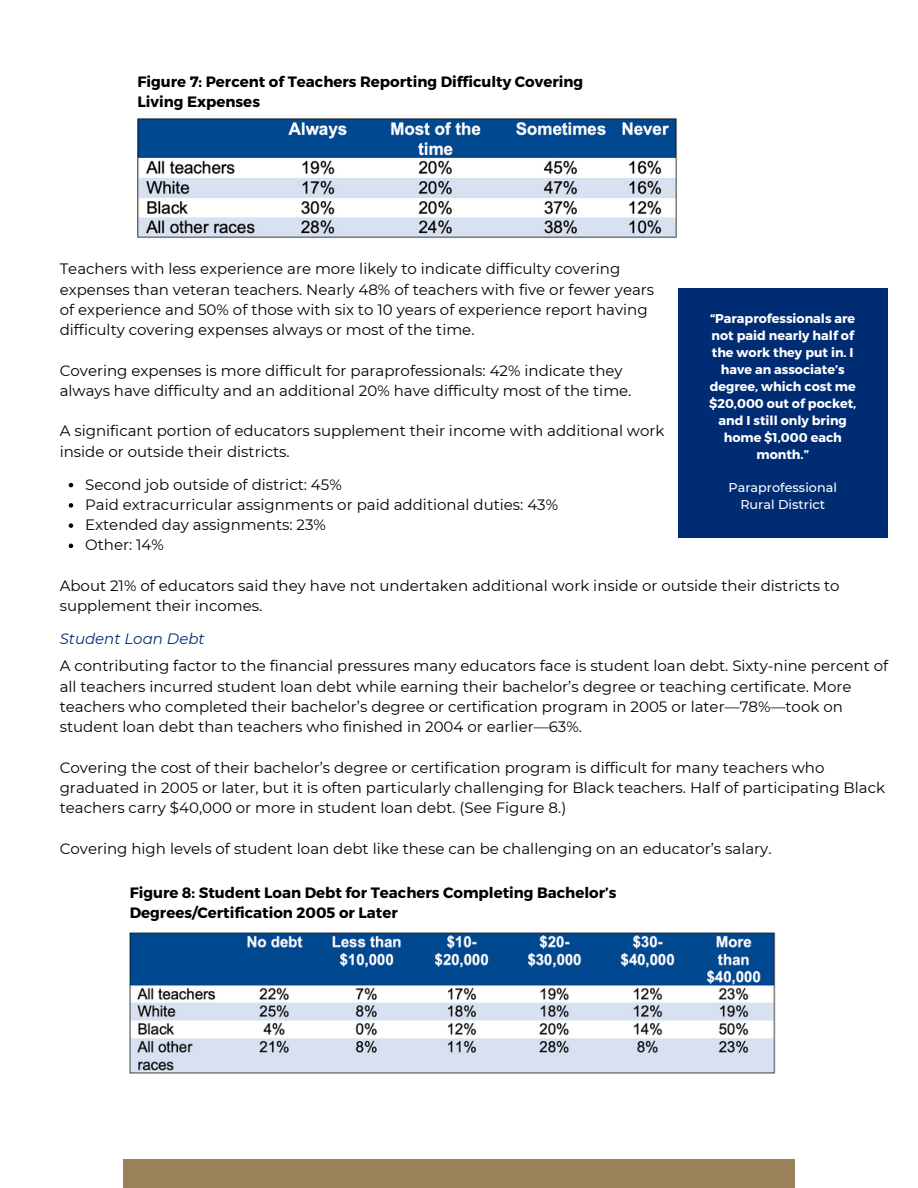
<style>
.page{position:relative;width:918px;height:1188px;background:#fff}
.page>*{position:absolute;margin:0;border:0;box-sizing:border-box;transform-origin:0 0}
.t1{font:15px/20.2px "Montserrat";color:#000}
.t2{font:700 15px/20.2px "Montserrat";color:#000}
.t3{font:italic 15px "Montserrat";color:#002c73}
.t4{font:700 12.75px/17px "Montserrat";color:#fff;text-align:center}
.t5{font:500 12.75px/17px "Montserrat";color:#fff;text-align:center}
</style>
<div class="page">
<div style="left:123px;top:1160px;width:672px;height:28px;background:#99815a"></div>
<div style="left:678px;top:288px;width:209px;height:250px;background:#002c73"></div>
<img style="left:137px;top:118px;width:540px;height:120px">
<svg style="left:69px;top:483px;width:4px;height:4px"></svg>
<svg style="left:69px;top:503px;width:4px;height:5px"></svg>
<svg style="left:69px;top:523px;width:4px;height:5px"></svg>
<svg style="left:69px;top:544px;width:4px;height:4px"></svg>
<img style="left:130px;top:932px;width:645px;height:141px">
<p class="t2" style="left:137px;top:71px;width:447px">Figure 7: Percent of Teachers Reporting Difficulty Covering<br>Living Expenses</p>
<p class="t1" style="left:60px;top:259px;width:596px">Teachers with less experience are more likely to indicate difficulty covering expenses than veteran teachers. Nearly 48% of teachers with five or fewer years of experience and 50% of those with six to 10 years of experience report having difficulty covering expenses always or most of the time.</p>
<p class="t1" style="left:60px;top:360px;width:573px">Covering expenses is more difficult for paraprofessionals: 42% indicate they always have difficulty and an additional 20% have difficulty most of the time.</p>
<p class="t1" style="left:60px;top:421px;width:606px">A significant portion of educators supplement their income with additional work inside or outside their districts.</p>
<p class="t1" style="left:85px;top:474px;width:474px">Second job outside of district: 45%<br>Paid extracurricular assignments or paid additional duties: 43% Extended day assignments: 23%<br>Other: 14%</p>
<p class="t1" style="left:60px;top:575px;width:781px">About 21% of educators said they have not undertaken additional work inside or outside their districts to supplement their incomes.</p>
<p class="t4" style="left:709px;top:310px;width:149px">“Paraprofessionals are not paid nearly half of the work they put in. I have an associate’s degree, which cost me $20,000 out of pocket, and I still only bring home $1,000 each month.”</p>
<p class="t5" style="left:729px;top:479px;width:110px">Paraprofessional<br>Rural District</p>
<p class="t3" style="left:60px;top:630px;width:146px">Student Loan Debt</p>
<p class="t1" style="left:60px;top:656px;width:830px">A contributing factor to the financial pressures many educators face is student loan debt. Sixty-nine percent of all teachers incurred student loan debt while earning their bachelor’s degree or teaching certificate. More teachers who completed their bachelor’s degree or certification program in 2005 or later—78%—took on student loan debt than teachers who finished in 2004 or earlier—63%.</p>
<p class="t1" style="left:60px;top:757px;width:827px">Covering the cost of their bachelor’s degree or certification program is difficult for many teachers who graduated in 2005 or later, but it is often particularly challenging for Black teachers. Half of participating Black teachers carry $40,000 or more in student loan debt. (See Figure 8.)</p>
<p class="t1" style="left:60px;top:838px;width:713px">Covering high levels of student loan debt like these can be challenging on an educator’s salary.</p>
<p class="t2" style="left:130px;top:882px;width:488px">Figure 8: Student Loan Debt for Teachers Completing Bachelor’s<br>Degrees/Certification 2005 or Later</p>
</div>
